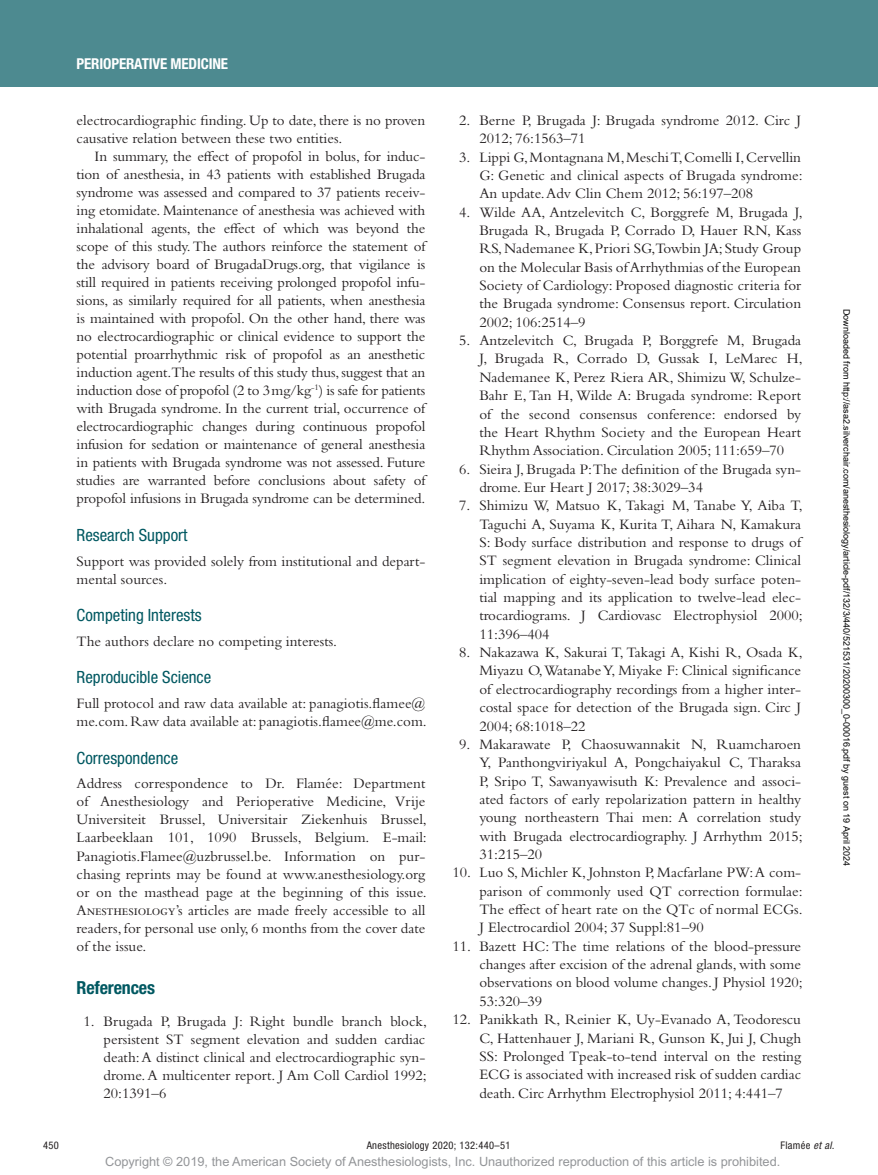
<style>
.page{position:relative;width:878px;height:1175px;background:#fff}
.page>*{position:absolute;margin:0;border:0;box-sizing:border-box;transform-origin:0 0}
.t1{font:700 condensed 18px "Helvetica Neue LT Std";color:#005861}
.t2{font:condensed 16.8px "Helvetica Neue LT Std";color:#005861}
.t3{font:15px/18.3px "Bembo Std";color:#231f20;text-align:justify}
.t4{font:700 condensed 15px "Helvetica Neue LT Std";letter-spacing:-.01em;color:#fff}
.t5{font:12.75px "Arial MT Std";color:#939598}
.t6{font:condensed 10.5px "Helvetica Neue LT Std";letter-spacing:.03em;color:#231f20}
.t7{font:9px "Arial";color:#000}
.s1{font-style:italic}
</style>
<div class="page">
<div style="left:0;top:0;width:878px;height:86px;background:#4d8a90"></div>
<p class="t4" style="left:77px;top:54px;width:153px">PERIOPERATIVE MEDICINE</p>
<p class="t3" style="left:77px;top:111px;width:350px">electrocardiographic finding. Up to date, there is no proven causative relation between these two entities.</p>
<p class="t3" style="left:77px;top:147px;width:350px;text-indent:18px">In summary, the effect of propofol in bolus, for induc&shy;tion of anesthesia, in 43 patients with established Brugada syndrome was assessed and compared to 37 patients receiv&shy;ing etomidate. Maintenance of anesthesia was achieved with inhalational agents, the effect of which was beyond the scope of this study. The authors reinforce the statement of the advisory board of BrugadaDrugs.org, that vigilance is still required in patients receiving prolonged propofol infu&shy;sions, as similarly required for all patients, when anesthesia is maintained with propofol. On the other hand, there was no electrocardiographic or clinical evidence to support the potential proarrhythmic risk of propofol as an anesthetic induction agent.The results of this study thus, suggest that an induction dose of propofol (2 to 3mg/kg<sup>-1</sup>) is safe for patients with Brugada syndrome. In the current trial, occurrence of electrocardiographic changes during continuous propofol infusion for sedation or maintenance of general anesthesia in patients with Brugada syndrome was not assessed. Future studies are warranted before conclusions about safety of propofol infusions in Brugada syndrome can be determined.</p>
<p class="t2" style="left:77px;top:525px;width:112px">Research Support</p>
<p class="t3" style="left:77px;top:551px;width:350px">Support was provided solely from institutional and depart&shy;mental sources.</p>
<p class="t2" style="left:77px;top:605px;width:126px">Competing Interests</p>
<p class="t3" style="left:77px;top:632px;width:262px">The authors declare no competing interests.</p>
<p class="t2" style="left:77px;top:667px;width:136px">Reproducible Science</p>
<p class="t3" style="left:77px;top:694px;width:352px">Full protocol and raw data available at: panagiotis.flamee@ me.com. Raw data available at: panagiotis.flamee@me.com.</p>
<p class="t2" style="left:77px;top:748px;width:103px">Correspondence</p>
<p class="t3" style="left:77px;top:774px;width:352px">Address correspondence to Dr. Flamée: Department of Anesthesiology and Perioperative Medicine, Vrije Universiteit Brussel, Universitair Ziekenhuis Brussel, Laarbeeklaan 101, 1090 Brussels, Belgium. E-mail:<br>Panagiotis.Flamee@uzbrussel.be. Information on pur&shy;chasing reprints may be found at www.anesthesiology.org or on the masthead page at the beginning of this issue.<br>Anesthesiology’s articles are made freely accessible to all readers, for personal use only, 6 months from the cover date of the issue.</p>
<p class="t1" style="left:77px;top:976px;width:80px">REFERENCES</p>
<p class="t3" style="left:104px;top:1011px;width:325px;text-indent:-20px">1. Brugada P, Brugada J: Right bundle branch block, persistent ST segment elevation and sudden cardiac death: A distinct clinical and electrocardiographic syn&shy;drome. A multicenter report. J Am Coll Cardiol 1992; 20:1391–6</p>
<p class="t3" style="left:479px;top:111px;width:323px;text-indent:-20px">2. Berne P, Brugada J: Brugada syndrome 2012. Circ J<br>2012; 76:1563–71</p>
<p class="t3" style="left:479px;top:147px;width:325px;text-indent:-20px">3. Lippi G, Montagnana M, Meschi T, Comelli I, Cervellin G: Genetic and clinical aspects of Brugada syndrome:<br>An update. Adv Clin Chem 2012; 56:197–208</p>
<p class="t3" style="left:479px;top:202px;width:325px;text-indent:-20px">4. Wilde AA, Antzelevitch C, Borggrefe M, Brugada J, Brugada R, Brugada P, Corrado D, Hauer RN, Kass RS, Nademanee K, Priori SG,Towbin JA; Study Group on the Molecular Basis of Arrhythmias of the European Society of Cardiology: Proposed diagnostic criteria for the Brugada syndrome: Consensus report. Circulation 2002; 106:2514–9</p>
<p class="t3" style="left:479px;top:331px;width:325px;text-indent:-20px">5. Antzelevitch C, Brugada P, Borggrefe M, Brugada J, Brugada R, Corrado D, Gussak I, LeMarec H, Nademanee K, Perez Riera AR, Shimizu W, Schulze-Bahr E, Tan H, Wilde A: Brugada syndrome: Report of the second consensus conference: endorsed by the Heart Rhythm Society and the European Heart Rhythm Association. Circulation 2005; 111:659–70</p>
<p class="t3" style="left:479px;top:459px;width:323px;text-indent:-20px">6. Sieira J, Brugada P:The definition of the Brugada syn&shy;drome. Eur Heart J 2017; 38:3029–34</p>
<p class="t3" style="left:479px;top:496px;width:325px;text-indent:-20px">7. Shimizu W, Matsuo K, Takagi M, Tanabe Y, Aiba T, Taguchi A, Suyama K, Kurita T, Aihara N, Kamakura S: Body surface distribution and response to drugs of ST segment elevation in Brugada syndrome: Clinical implication of eighty-seven-lead body surface poten&shy;tial mapping and its application to twelve-lead elec&shy;trocardiograms. J Cardiovasc Electrophysiol 2000; 11:396–404</p>
<p class="t3" style="left:479px;top:643px;width:325px;text-indent:-20px">8. Nakazawa K, Sakurai T, Takagi A, Kishi R, Osada K, Miyazu O, Watanabe Y, Miyake F: Clinical significance of electrocardiography recordings from a higher inter&shy;costal space for detection of the Brugada sign. Circ J 2004; 68:1018–22</p>
<p class="t3" style="left:479px;top:734px;width:325px;text-indent:-20px">9. Makarawate P, Chaosuwannakit N, Ruamcharoen Y, Panthongviriyakul A, Pongchaiyakul C, Tharaksa P, Sripo T, Sawanyawisuth K: Prevalence and associ&shy;ated factors of early repolarization pattern in healthy young northeastern Thai men: A correlation study with Brugada electrocardiography. J Arrhythm 2015; 31:215–20</p>
<p class="t3" style="left:479px;top:863px;width:325px;text-indent:-27px">10. Luo S, Michler K, Johnston P, Macfarlane PW: A com&shy;parison of commonly used QT correction formulae:<br>The effect of heart rate on the QTc of normal ECGs.<br>J Electrocardiol 2004; 37 Suppl:81–90</p>
<p class="t3" style="left:479px;top:936px;width:325px;text-indent:-27px">11. Bazett HC: The time relations of the blood-pressure changes after excision of the adrenal glands, with some observations on blood volume changes. J Physiol 1920; 53:320–39</p>
<p class="t3" style="left:479px;top:1010px;width:323px;text-indent:-27px">12. Panikkath R, Reinier K, Uy-Evanado A, Teodorescu C, Hattenhauer J, Mariani R, Gunson K, Jui J, Chugh SS: Prolonged Tpeak-to-tend interval on the resting ECG is associated with increased risk of sudden cardiac death. Circ Arrhythm Electrophysiol 2011; 4:441–7</p>
<p class="t7" style="left:850px;top:309px;width:559px;rotate:90deg">Downloaded from http://asa2.silverchair.com/anesthesiology/article-pdf/132/3/440/521531/20200300_0-00016.pdf by guest on 19 April 2024</p>
<p class="t6" style="left:43px;top:1139px;width:174px">450 A</p>
<p class="t6" style="left:372px;top:1139px;width:140px">nesthesiology 2020; 132:440–51</p>
<p class="t6" style="left:780px;top:1139px;width:55px">Flamée <span class="s1">et al.</span></p>
<p class="t5" style="left:105px;top:1154px;width:676px">Copyright © 2019, the American Society of Anesthesiologists, Inc. Unauthorized reproduction of this article is prohibited.</p>
</div>
